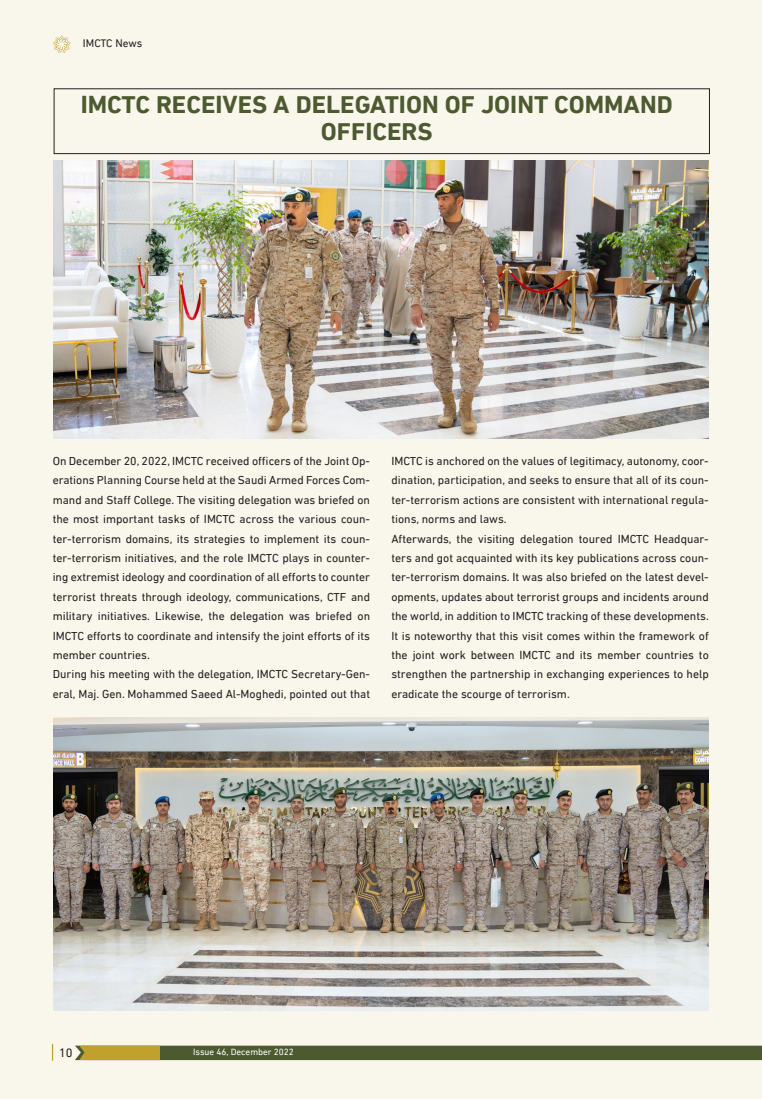
<style>
.page{position:relative;width:762px;height:1099px;background:#fff}
.page>*{position:absolute;margin:0;border:0;box-sizing:border-box;transform-origin:0 0}
.t1{font:700 25px/26.2px "DIN Next LTW23";color:#4d5a30;text-align:center}
.t2{font:12.5px "DIN Next LTW23";color:#231f20}
.TextFinal2{font:11.88px/19.4px "DIN Next LTW23";color:#231f20;text-align:justify}
.TextFinal2-2{font:11.25px "DIN Next LTW23";color:#231f20}
.t3{font:9.25px "DIN Next LT Arabic";color:#fff}
</style>
<div class="page">
<div style="left:0;top:0;width:762px;height:1098px;background:#f9f6ec"></div>
<svg style="left:52px;top:1043px;width:1px;height:17px"></svg>
<svg style="left:75px;top:1045px;width:687px;height:15px;background:#616838"></svg>
<svg style="left:53px;top:35px;width:18px;height:18px"></svg>
<div style="left:54px;top:89px;width:655px;height:65px;border:1px solid #231f20"></div>
<img style="left:53px;top:161px;width:656px;height:278px">
<img style="left:53px;top:718px;width:656px;height:292px">
<p class="TextFinal2-2" style="left:83px;top:36px;width:61px">IMCTC News</p>
<p class="t1" style="left:81px;top:92px;width:593px">IMCTC RECEIVES A DELEGATION OF JOINT COMMAND<br>OFFICERS</p>
<p class="TextFinal2" style="left:53px;top:451px;width:319px">On December 20, 2022, IMCTC received officers of the Joint Op&shy;erations Planning Course held at the Saudi Armed Forces Com&shy;mand and Staff College. The visiting delegation was briefed on the most important tasks of IMCTC across the various coun&shy;ter-terrorism domains, its strategies to implement its coun&shy;ter-terrorism initiatives, and the role IMCTC plays in counter&shy;ing extremist ideology and coordination of all efforts to counter terrorist threats through ideology, communications, CTF and military initiatives. Likewise, the delegation was briefed on IMCTC efforts to coordinate and intensify the joint efforts of its member countries.</p>
<p class="TextFinal2" style="left:53px;top:664px;width:319px">During his meeting with the delegation, IMCTC Secretary-Gen&shy;eral, Maj. Gen. Mohammed Saeed Al-Moghedi, pointed out that</p>
<p class="TextFinal2" style="left:391px;top:451px;width:319px">IMCTC is anchored on the values of legitimacy, autonomy, coor&shy;dination, participation, and seeks to ensure that all of its coun&shy;ter-terrorism actions are consistent with international regula&shy;tions, norms and laws.</p>
<p class="TextFinal2" style="left:391px;top:528px;width:319px">Afterwards, the visiting delegation toured IMCTC Headquar&shy;ters and got acquainted with its key publications across coun&shy;ter-terrorism domains. It was also briefed on the latest devel&shy;opments, updates about terrorist groups and incidents around the world, in addition to IMCTC tracking of these developments.</p>
<p class="TextFinal2" style="left:391px;top:625px;width:319px">It is noteworthy that this visit comes within the framework of the joint work between IMCTC and its member countries to strengthen the partnership in exchanging experiences to help eradicate the scourge of terrorism.</p>
<p class="t2" style="left:59px;top:1045px;width:15px">10</p>
<p class="t3" style="left:193px;top:1046px;width:102px">Issue 46, December 2022</p>
</div>
